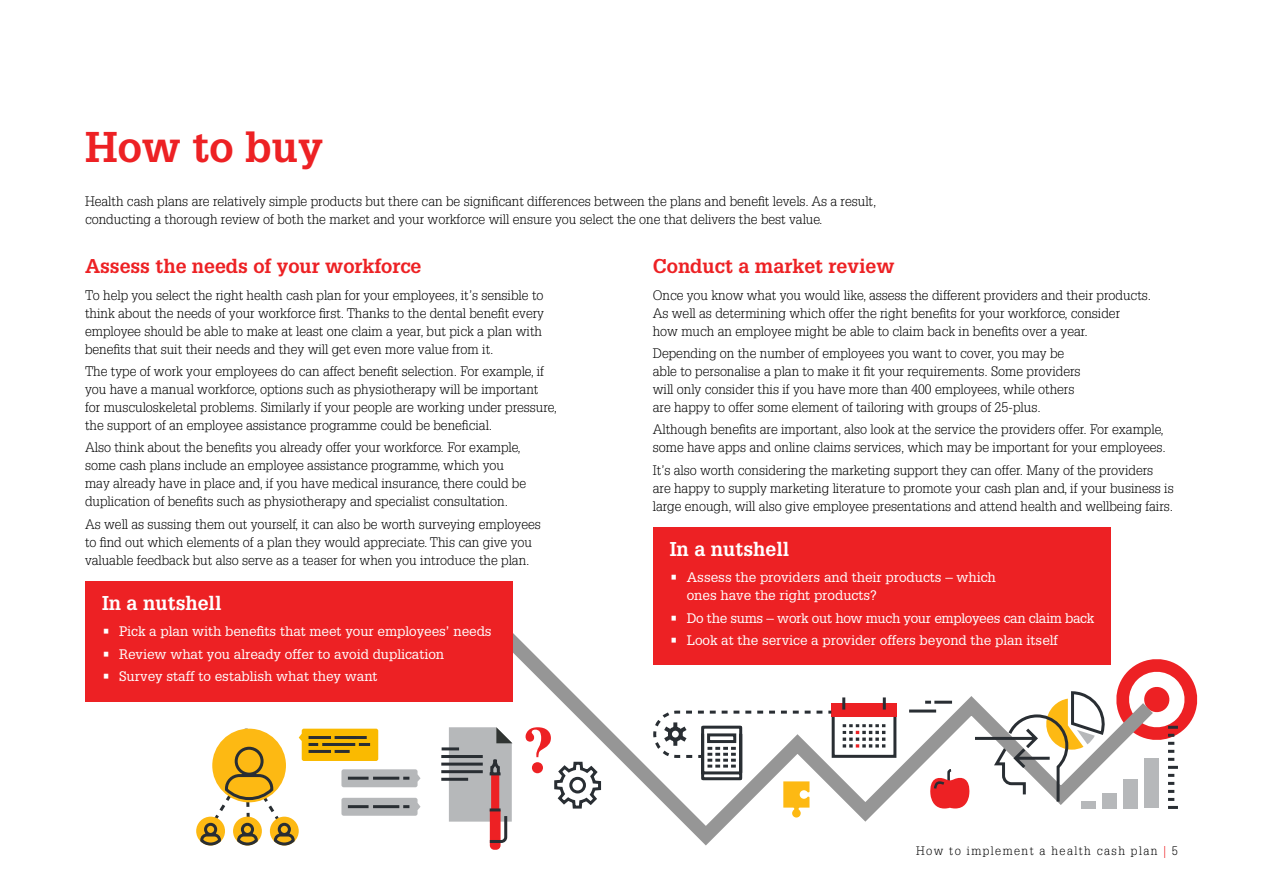
<style>
.page{position:relative;width:1263px;height:893px;background:#fff}
.page>*{position:absolute;margin:0;border:0;box-sizing:border-box;transform-origin:0 0}
.t1{font:700 42px "Glypha";color:#ed2124}
.t2{font:700 19.5px "Glypha";color:#ed2124}
.t3{font:700 19.5px "Glypha";color:#fff}
.t4{font:300 13.5px/18px "Glypha";color:#000}
.t5{font:13.5px/18px "Glypha";color:#fff}
.t6{font:13.5px "Glypha";letter-spacing:-.02em;color:#fff}
.t7{font:300 12px "Glypha";letter-spacing:.12em;color:#000}
.s1{color:#ed2124}
</style>
<div class="page">
<hr style="left:442px;top:747px;width:17px;height:3px;background:#292e33">
<hr style="left:441px;top:755px;width:42px;height:3px;background:#292e33">
<hr style="left:441px;top:763px;width:42px;height:3px;background:#292e33">
<hr style="left:441px;top:770px;width:42px;height:3px;background:#292e33">
<hr style="left:441px;top:778px;width:27px;height:3px;background:#292e33">
<svg style="left:449px;top:727px;width:35px;height:95px;background:#a5a8aa"></svg>
<div style="left:653px;top:527px;width:457px;height:138px;background:#ed2124"></div>
<svg style="left:484px;top:614px;width:627px;height:236px"></svg>
<hr style="left:909px;top:709px;width:27px;height:3px;background:#292e33">
<svg style="left:925px;top:655px;width:273px;height:154px"></svg>
<div style="left:85px;top:581px;width:427px;height:121px;background:#ed2124"></div>
<svg style="left:526px;top:727px;width:77px;height:83px"></svg>
<svg style="left:652px;top:694px;width:246px;height:123px"></svg>
<svg style="left:196px;top:817px;width:29px;height:28px"></svg>
<svg style="left:198px;top:728px;width:222px;height:118px"></svg>
<h1 class="t1" style="left:85px;top:121px;width:240px">How to buy</h1>
<p class="t4" style="left:85px;top:192px;width:793px">Health cash plans are relatively simple products but there can be significant differences between the plans and benefit levels. As a result, conducting a thorough review of both the market and your workforce will ensure you select the one that delivers the best value.</p>
<h2 class="t2" style="left:85px;top:254px;width:338px">Assess the needs of your workforce</h2>
<p class="t4" style="left:85px;top:286px;width:460px">To help you select the right health cash plan for your employees, it’s sensible to think about the needs of your workforce first. Thanks to the dental benefit every employee should be able to make at least one claim a year, but pick a plan with benefits that suit their needs and they will get even more value from it.</p>
<p class="t4" style="left:85px;top:363px;width:473px">The type of work your employees do can affect benefit selection. For example, if you have a manual workforce, options such as physiotherapy will be important<br>for musculoskeletal problems. Similarly if your people are working under pressure, the support of an employee assistance programme could be beneficial.</p>
<p class="t4" style="left:85px;top:439px;width:443px">Also think about the benefits you already offer your workforce. For example, some cash plans include an employee assistance programme, which you may already have in place and, if you have medical insurance, there could be duplication of benefits such as physiotherapy and specialist consultation.</p>
<p class="t4" style="left:85px;top:515px;width:457px">As well as sussing them out yourself, it can also be worth surveying employees to find out which elements of a plan they would appreciate. This can give you valuable feedback but also serve as a teaser for when you introduce the plan.</p>
<h2 class="t3" style="left:102px;top:591px;width:121px">In a nutshell</h2>
<p class="t5" style="left:102px;top:622px;width:391px">• Pick a plan with benefits that meet your employees’ needs</p>
<p class="t5" style="left:102px;top:644px;width:344px">• Review what you already offer to avoid duplication</p>
<p class="t5" style="left:102px;top:667px;width:277px">• Survey staff to establish what they want</p>
<h2 class="t2" style="left:653px;top:254px;width:243px">Conduct a market review</h2>
<p class="t4" style="left:653px;top:286px;width:500px">Once you know what you would like, assess the different providers and their products.<br>As well as determining which offer the right benefits for your workforce, consider<br>how much an employee might be able to claim back in benefits over a year.</p>
<p class="t4" style="left:653px;top:345px;width:429px">Depending on the number of employees you want to cover, you may be able to personalise a plan to make it fit your requirements. Some providers will only consider this if you have more than 400 employees, while others are happy to offer some element of tailoring with groups of 25-plus.</p>
<p class="t4" style="left:653px;top:421px;width:515px">Although benefits are important, also look at the service the providers offer. For example, some have apps and online claims services, which may be important for your employees.</p>
<p class="t4" style="left:653px;top:461px;width:522px">It’s also worth considering the marketing support they can offer. Many of the providers are happy to supply marketing literature to promote your cash plan and, if your business is large enough, will also give employee presentations and attend health and wellbeing fairs.</p>
<h2 class="t3" style="left:670px;top:537px;width:121px">In a nutshell</h2>
<p class="t5" style="left:687px;top:568px;width:311px;text-indent:-17px">• Assess the providers and their products – which ones have the right products?</p>
<p class="t6" style="left:670px;top:609px;width:426px">• Do the sums – work out how much your employees can claim back</p>
<p class="t5" style="left:670px;top:631px;width:390px">• Look at the service a provider offers beyond the plan itself</p>
<p class="t7" style="left:916px;top:844px;width:263px">How to implement a health cash plan <span class="s1">|</span> 5</p>
</div>
